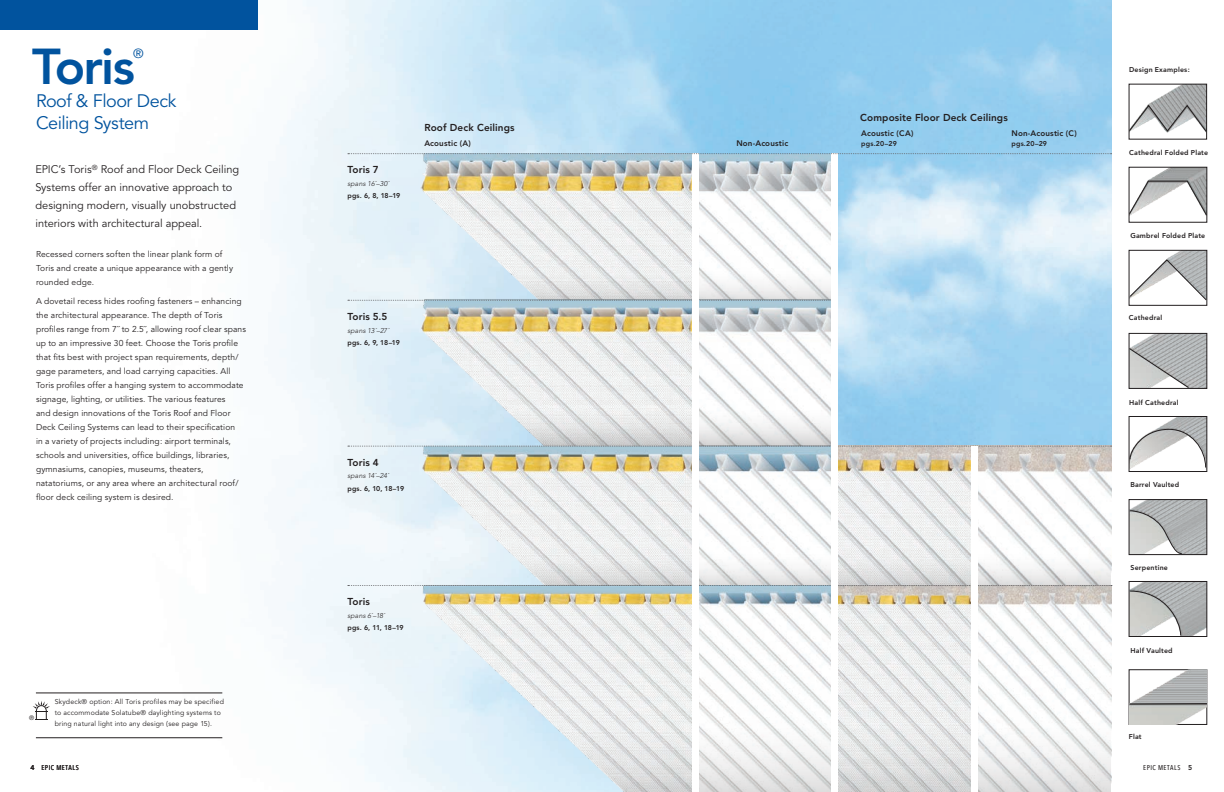
<style>
.page{position:relative;width:1224px;height:792px;background:#fff}
.page>*{position:absolute;margin:0;border:0;box-sizing:border-box;transform-origin:0 0}
.t1{font:800 50px "Avenir";letter-spacing:-.035em;color:#01539e}
.t2{font:18px/22px "Avenir";letter-spacing:-.025em;color:#01539e}
.t3{font:13.2px "Avenir";color:#01539e}
.t4{font:11px/18px "Avenir";color:#231f20}
.t5{font:800 10px "Avenir";letter-spacing:.01em;color:#231f20}
.t6{font:8.5px/14px "Avenir";letter-spacing:.015em;color:#231f20}
.t7{font:800 8px "Avenir";letter-spacing:.02em;color:#231f20}
.t8{font:800 7px "Avenir";letter-spacing:.025em;color:#231f20}
.t9{font:7px/11px "Avenir";letter-spacing:.02em;color:#231f20}
.t10{font:italic 300 7px "Avenir";letter-spacing:.025em;color:#231f20}
.t11{font:500 7px "Avenir Next Condensed";letter-spacing:.07em;color:#231f20}
.t12{font:6.3px "Helvetica Neue";color:#231f20}
.s1{font-family:"Avenir";font-weight:800}
</style>
<div class="page">
<img style="left:96px;top:0;width:1015px;height:792px">
<div style="left:0;top:0;width:258px;height:29px;background:#01539e"></div>
<hr style="left:36px;top:693px;width:186px;height:1px;background:#231f20">
<hr style="left:36px;top:738px;width:186px;height:1px;background:#231f20">
<svg style="left:33px;top:701px;width:17px;height:19px"></svg>
<img style="left:408px;top:154px;width:424px;height:109px">
<img style="left:405px;top:301px;width:287px;height:101px">
<img style="left:1149px;top:86px;width:56px;height:47px">
<svg style="left:1128px;top:104px;width:79px;height:28px"></svg>
<img style="left:1148px;top:169px;width:57px;height:11px">
<svg style="left:1128px;top:180px;width:80px;height:36px"></svg>
<img style="left:1167px;top:252px;width:38px;height:7px">
<div style="left:1129px;top:250px;width:78px;height:55px;border:1px solid #231f20"></div>
<svg style="left:1129px;top:259px;width:78px;height:42px"></svg>
<img style="left:1132px;top:335px;width:73px;height:52px">
<div style="left:1129px;top:333px;width:78px;height:56px;border:1px solid #231f20"></div>
<svg style="left:1128px;top:347px;width:62px;height:42px"></svg>
<img style="left:1156px;top:418px;width:49px;height:11px">
<div style="left:1129px;top:416px;width:78px;height:56px;border:1px solid #231f20"></div>
<svg style="left:1129px;top:429px;width:77px;height:39px"></svg>
<img style="left:1131px;top:501px;width:74px;height:52px">
<div style="left:1129px;top:499px;width:78px;height:56px;border:1px solid #231f20"></div>
<svg style="left:1129px;top:510px;width:54px;height:45px"></svg>
<img style="left:1131px;top:583px;width:74px;height:52px">
<div style="left:1129px;top:581px;width:78px;height:56px;border:1px solid #231f20"></div>
<svg style="left:1129px;top:590px;width:53px;height:46px"></svg>
<img style="left:1129px;top:669px;width:78px;height:55px">
<svg style="left:1129px;top:703px;width:79px;height:2px"></svg>
<img style="left:698px;top:301px;width:134px;height:101px">
<img style="left:361px;top:447px;width:331px;height:143px">
<img style="left:698px;top:447px;width:134px;height:99px">
<img style="left:838px;top:447px;width:273px;height:99px">
<img style="left:410px;top:586px;width:282px;height:206px">
<img style="left:698px;top:586px;width:134px;height:117px">
<img style="left:838px;top:586px;width:273px;height:117px">
<svg style="left:531px;top:703px;width:580px;height:89px"></svg>
<svg style="left:348px;top:263px;width:484px;height:38px"></svg>
<svg style="left:348px;top:402px;width:764px;height:45px"></svg>
<svg style="left:348px;top:546px;width:764px;height:40px"></svg>
<div style="left:692px;top:154px;width:6px;height:638px;background:#fff"></div>
<div style="left:832px;top:154px;width:6px;height:638px;background:#fff"></div>
<div style="left:972px;top:446px;width:6px;height:346px;background:#fff"></div>
<svg style="left:348px;top:153px;width:764px;height:1px"></svg>
<h1 class="t1" style="left:32px;top:37px;width:104px">Toris</h1>
<h3 class="t3" style="left:133px;top:46px;width:12px">®</h3>
<h2 class="t2" style="left:36px;top:90px;width:142px">Roof &amp; Floor Deck<br>Ceiling System</h2>
<p class="t4" style="left:35px;top:161px;width:205px">EPIC’s Toris<sup>®</sup> Roof and Floor Deck Ceiling Systems offer an innovative approach to designing modern, visually unobstructed interiors with architectural appeal.</p>
<p class="t6" style="left:36px;top:247px;width:199px">Recessed corners soften the linear plank form of<br>Toris and create a unique appearance with a gently rounded edge.</p>
<p class="t6" style="left:36px;top:294px;width:212px">A dovetail recess hides roofing fasteners – enhancing the architectural appearance. The depth of Toris profiles range from 7˝ to 2.5˝, allowing roof clear spans up to an impressive 30 feet. Choose the Toris profile that fits best with project span requirements, depth/ gage parameters, and load carrying capacities. All Toris profiles offer a hanging system to accommodate signage, lighting, or utilities. The various features<br>and design innovations of the Toris Roof and Floor Deck Ceiling Systems can lead to their specification<br>in a variety of projects including: airport terminals, schools and universities, office buildings, libraries, gymnasiums, canopies, museums, theaters, natatoriums, or any area where an architectural roof/ floor deck ceiling system is desired.</p>
<p class="t12" style="left:29px;top:714px;width:7px">®</p>
<p class="t9" style="left:55px;top:697px;width:171px">Skydeck® option: All Toris profiles may be specified to accommodate Solatube® daylighting systems to bring natural light into any design (see page 15).</p>
<p class="t11" style="left:30px;top:763px;width:50px"><span class="s1">4</span> EPIC METALS</p>
<p class="t5" style="left:347px;top:164px;width:33px">Toris 7</p>
<p class="t10" style="left:347px;top:179px;width:43px">spans 16´–30´</p>
<p class="t8" style="left:347px;top:191px;width:54px">pgs. 6, 8, 18–19</p>
<p class="t5" style="left:424px;top:121px;width:92px">Roof Deck Ceilings</p>
<p class="t7" style="left:424px;top:138px;width:48px">Acoustic (A)</p>
<p class="t5" style="left:347px;top:311px;width:42px">Toris 5.5</p>
<p class="t10" style="left:347px;top:326px;width:43px">spans 13´–27´</p>
<p class="t8" style="left:347px;top:338px;width:54px">pgs. 6, 9, 18–19</p>
<p class="t5" style="left:347px;top:457px;width:33px">Toris 4</p>
<p class="t10" style="left:347px;top:472px;width:43px">spans 14´–24´</p>
<p class="t8" style="left:347px;top:484px;width:58px">pgs. 6, 10, 18–19</p>
<p class="t5" style="left:347px;top:596px;width:24px">Toris</p>
<p class="t10" style="left:347px;top:611px;width:39px">spans 6´–18´</p>
<p class="t8" style="left:347px;top:624px;width:58px">pgs. 6, 11, 18–19</p>
<p class="t7" style="left:736px;top:138px;width:53px">Non-Acoustic</p>
<p class="t5" style="left:860px;top:111px;width:149px">Composite Floor Deck Ceilings</p>
<p class="t7" style="left:861px;top:128px;width:54px">Acoustic (CA)</p>
<p class="t8" style="left:861px;top:139px;width:37px">pgs.20–29</p>
<p class="t7" style="left:1012px;top:128px;width:67px">Non-Acoustic (C)</p>
<p class="t8" style="left:1012px;top:139px;width:37px">pgs.20–29</p>
<p class="t8" style="left:1129px;top:65px;width:62px">Design Examples:</p>
<p class="t8" style="left:1129px;top:148px;width:80px">Cathedral Folded Plate</p>
<p class="t8" style="left:1130px;top:231px;width:76px">Gambrel Folded Plate</p>
<p class="t8" style="left:1129px;top:314px;width:35px">Cathedral</p>
<p class="t8" style="left:1129px;top:398px;width:51px">Half Cathedral</p>
<p class="t8" style="left:1130px;top:480px;width:50px">Barrel Vaulted</p>
<p class="t8" style="left:1131px;top:564px;width:39px">Serpentine</p>
<p class="t8" style="left:1131px;top:647px;width:44px">Half Vaulted</p>
<p class="t8" style="left:1129px;top:733px;width:14px">Flat</p>
<p class="t11" style="left:1143px;top:763px;width:51px">EPIC METALS <span class="s1">5</span></p>
</div>
